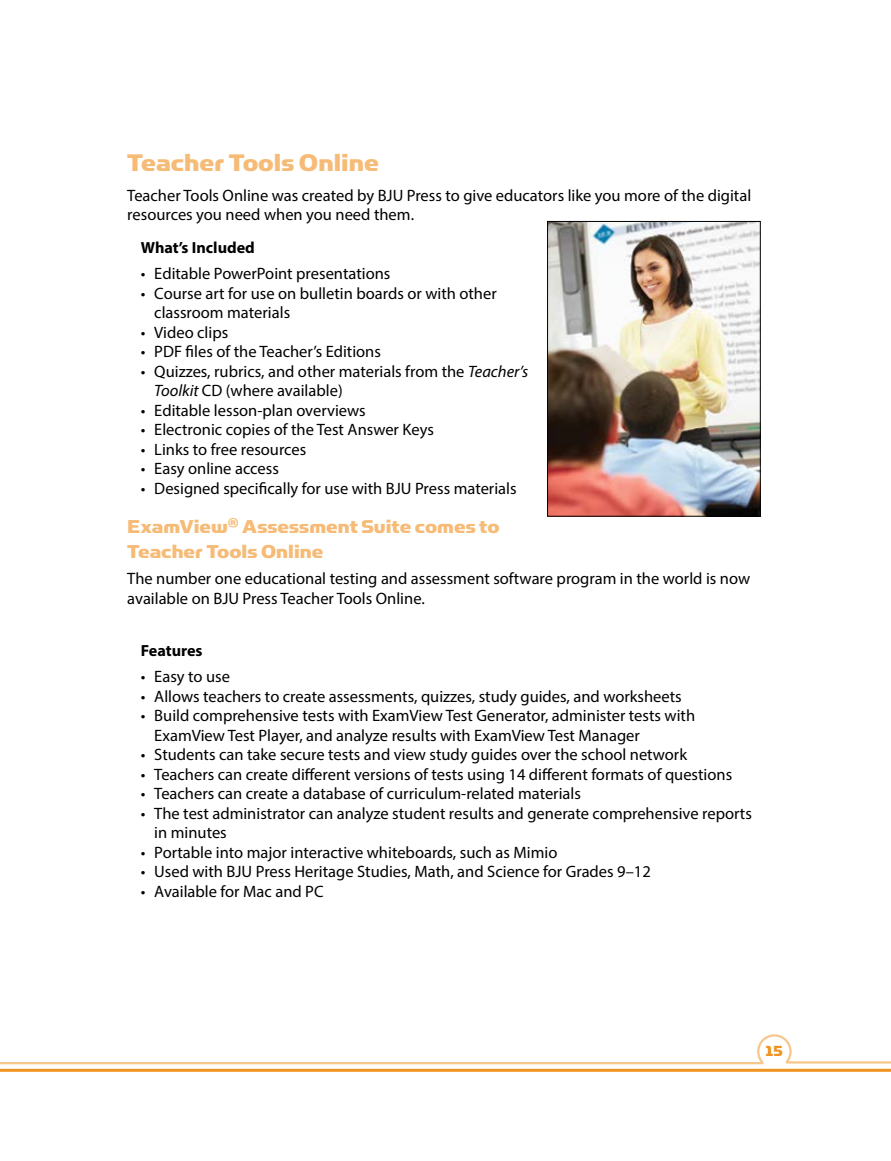
<style>
.page{position:relative;width:891px;height:1161px;background:#fff}
.page>*{position:absolute;margin:0;border:0;box-sizing:border-box;transform-origin:0 0}
.t1{font:27px "Simian Display Chimpanzee";color:#f6bb76}
.t2{font:21px/25.2px "Simian Display Chimpanzee";color:#f6bb76}
.t3{font:16.5px/19.5px "Myriad Pro";color:#000}
.t4{font:16.5px "Simian Display Chimpanzee";color:#f09421}
.t5{font:700 16.2px "Myriad Pro";color:#000}
.s1{font-style:italic}
</style>
<div class="page">
<hr style="left:0;top:1069px;width:891px;height:3px;background:#f09421">
<hr style="left:0;top:1062px;width:763px;height:2px;background:#f8c58a">
<svg style="left:756px;top:1034px;width:36px;height:31px"></svg>
<hr style="left:786px;top:1061px;width:105px;height:3px;background:#f8c58a">
<img style="left:549px;top:223px;width:209px;height:291px">
<div style="left:547px;top:221px;width:213px;height:295px;border:1px solid #000"></div>
<h1 class="t1" style="left:127px;top:148px;width:253px">Teacher Tools Online</h1>
<p class="t3" style="left:127px;top:185px;width:625px">Teacher Tools Online was created by BJU Press to give educators like you more of the digital resources you need when you need them.</p>
<p class="t5" style="left:141px;top:237px;width:116px">What’s Included</p>
<p class="t3" style="left:141px;top:264px;width:251px">• Editable PowerPoint presentations</p>
<p class="t3" style="left:154px;top:283px;width:344px;text-indent:-13px">• Course art for use on bulletin boards or with other classroom materials</p>
<p class="t3" style="left:141px;top:322px;width:89px">• Video clips</p>
<p class="t3" style="left:141px;top:342px;width:242px">• PDF files of the Teacher’s Editions</p>
<p class="t3" style="left:154px;top:361px;width:375px;text-indent:-13px">• Quizzes, rubrics, and other materials from the <span class="s1">Teacher’s<br>Toolkit</span> CD (where available)</p>
<p class="t3" style="left:141px;top:400px;width:227px">• Editable lesson-plan overviews</p>
<p class="t3" style="left:141px;top:420px;width:295px">• Electronic copies of the Test Answer Keys</p>
<p class="t3" style="left:141px;top:439px;width:167px">• Links to free resources</p>
<p class="t3" style="left:141px;top:459px;width:140px">• Easy online access</p>
<p class="t3" style="left:141px;top:478px;width:377px">• Designed specifically for use with BJU Press materials</p>
<p class="t2" style="left:127px;top:513px;width:374px">ExamView® Assessment Suite comes to<br>Teacher Tools Online</p>
<p class="t3" style="left:127px;top:569px;width:624px">The number one educational testing and assessment software program in the world is now available on BJU Press Teacher Tools Online.</p>
<p class="t5" style="left:141px;top:640px;width:63px">Features</p>
<p class="t3" style="left:141px;top:667px;width:91px">• Easy to use</p>
<p class="t3" style="left:141px;top:686px;width:543px">• Allows teachers to create assessments, quizzes, study guides, and worksheets</p>
<p class="t3" style="left:154px;top:706px;width:542px;text-indent:-13px">• Build comprehensive tests with ExamView Test Generator, administer tests with<br>ExamView Test Player, and analyze results with ExamView Test Manager</p>
<p class="t3" style="left:141px;top:745px;width:548px">• Students can take secure tests and view study guides over the school network</p>
<p class="t3" style="left:141px;top:764px;width:593px">• Teachers can create different versions of tests using 14 different formats of questions</p>
<p class="t3" style="left:141px;top:784px;width:442px">• Teachers can create a database of curriculum-related materials</p>
<p class="t3" style="left:154px;top:803px;width:599px;text-indent:-13px">• The test administrator can analyze student results and generate comprehensive reports in minutes</p>
<p class="t3" style="left:141px;top:842px;width:418px">• Portable into major interactive whiteboards, such as Mimio</p>
<p class="t3" style="left:141px;top:862px;width:512px">• Used with BJU Press Heritage Studies, Math, and Science for Grades 9–12</p>
<p class="t3" style="left:141px;top:881px;width:184px">• Available for Mac and PC</p>
<p class="t4" style="left:766px;top:1042px;width:18px">15</p>
</div>
